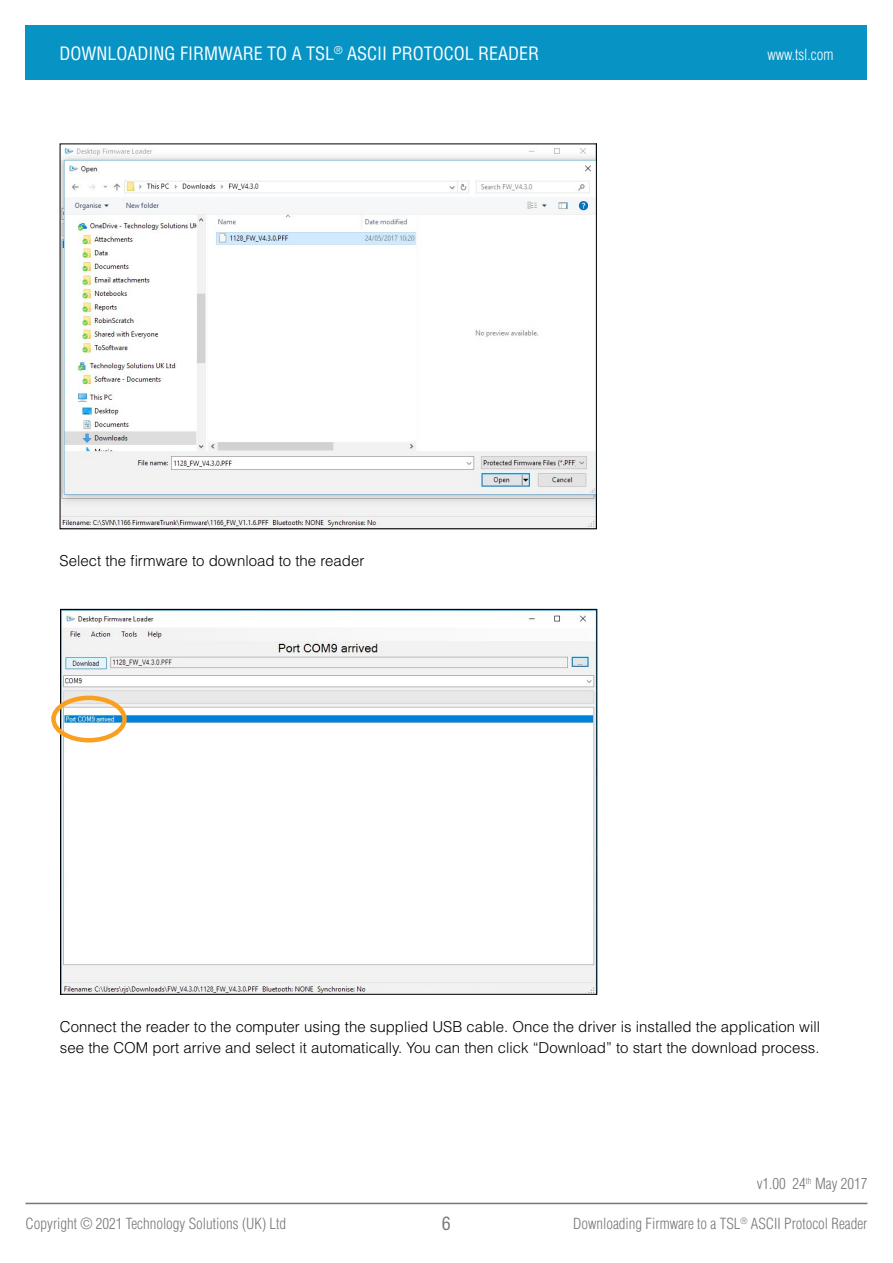
<style>
.page{position:relative;width:893px;height:1263px;background:#fff}
.page>*{position:absolute;margin:0;border:0;box-sizing:border-box;transform-origin:0 0}
.t1{font:condensed 18px "Helvetica LT Std";color:#fff}
.t2{font:condensed 18px "Helvetica LT Std";color:#77787b}
.t3{font:300 15px/21px "Helvetica LT Std";color:#000}
.t4{font:300 condensed 15px "Helvetica LT Std";color:#77787b}
.t5{font:300 condensed 15px "Helvetica LT Std";color:#fff}
</style>
<div class="page">
<hr style="left:26px;top:1203px;width:841px;height:1px;background:#77787b">
<div style="left:26px;top:26px;width:841px;height:54px;background:#0794c5"></div>
<img style="left:62px;top:148px;width:533px;height:379px">
<img style="left:62px;top:611px;width:533px;height:382px">
<div style="left:51px;top:696px;width:76px;height:46px;border:4px solid #f9a020;border-radius:50%"></div>
<p class="t1" style="left:60px;top:42px;width:481px">DOWNLOADING FIRMWARE TO A TSL<sup>®</sup> ASCII PROTOCOL READER</p>
<p class="t3" style="left:60px;top:550px;width:306px">Select the firmware to download to the reader</p>
<p class="t5" style="left:767px;top:45px;width:68px">www.tsl.com</p>
<p class="t3" style="left:60px;top:1016px;width:762px">Connect the reader to the computer using the supplied USB cable. Once the driver is installed the application will see the COM port arrive and select it automatically. You can then click “Download” to start the download process.</p>
<p class="t4" style="left:26px;top:1214px;width:262px">Copyright © 2021 Technology Solutions (UK) Ltd</p>
<p class="t2" style="left:442px;top:1212px;width:10px">6</p>
<p class="t4" style="left:757px;top:1174px;width:112px">v1.00 24<sup>th</sup> May 2017</p>
<p class="t4" style="left:573px;top:1214px;width:296px">Downloading Firmware to a TSL<sup>®</sup> ASCII Protocol Reader</p>
</div>
